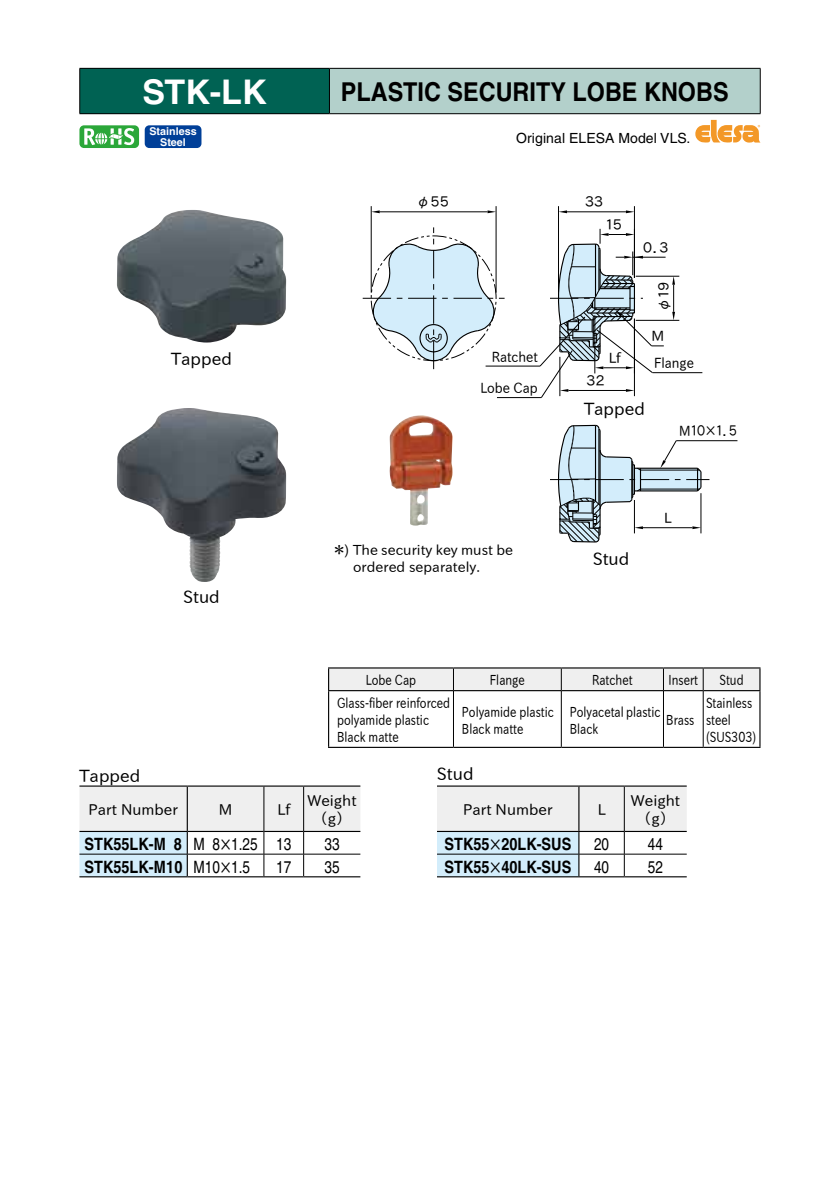
<style>
.page{position:relative;width:840px;height:1191px;background:#fff}
.page>*{position:absolute;margin:0;border:0;box-sizing:border-box;transform-origin:0 0}
.t1{font:700 34px "Helvetica LT Std";color:#fff}
.t2{font:700 26px "Helvetica LT Std";color:#000;scale:.9 1}
.t3{font:700 17px "Helvetica LT Std";color:#000;scale:.85 1}
.t4{font:17px "IPAP Gothic";color:#000}
.t5{font:17px "Helvetica LT Std";color:#000;scale:.8 1}
.t6{font:15px/18px "IPAP Gothic";color:#000;text-align:center}
.t7{font:14.2px "IPAP Gothic";color:#000;scale:.9 1}
.t8{font:14.2px "IPAP Gothic";color:#000}
.t9{font:14px/17px "IPAP Gothic";color:#000;scale:.8 1}
.t10{font:14px/17px "IPAP Gothic";color:#000}
.t11{font:14px "Helvetica LT Std";letter-spacing:.005em;color:#000}
.t12{font:700 10.8px/10.8px "Helvetica LT Std";color:#fff;text-align:center}
.s1{font-weight:400}
.s2{font-family:"IPAP Gothic";font-weight:400}
.s3{font-weight:400;color:#fff}
</style>
<div class="page">
<div style="left:79px;top:125px;width:60px;height:23px;background:#2ba739;border-radius:5px"></div>
<svg style="left:84px;top:128px;width:50px;height:17px"></svg>
<div style="left:145px;top:125px;width:56px;height:23px;background:#003f98;border-radius:5px"></div>
<hr style="left:328px;top:667px;width:125px;height:1px;background:#000">
<hr style="left:453px;top:667px;width:108px;height:1px;background:#000">
<hr style="left:561px;top:667px;width:102px;height:1px;background:#000">
<hr style="left:663px;top:667px;width:39px;height:1px;background:#000">
<hr style="left:702px;top:667px;width:58px;height:1px;background:#000">
<hr style="left:328px;top:690px;width:125px;height:1px;background:#000">
<hr style="left:453px;top:690px;width:107px;height:1px;background:#000">
<hr style="left:561px;top:690px;width:101px;height:1px;background:#000">
<hr style="left:663px;top:690px;width:39px;height:1px;background:#000">
<hr style="left:703px;top:690px;width:57px;height:1px;background:#000">
<hr style="left:453px;top:690px;width:1px;height:57px;background:#000">
<hr style="left:560px;top:690px;width:1px;height:57px;background:#000">
<hr style="left:662px;top:690px;width:1px;height:57px;background:#000">
<hr style="left:702px;top:690px;width:1px;height:57px;background:#000">
<hr style="left:328px;top:691px;width:1px;height:56px;background:#000">
<hr style="left:759px;top:691px;width:1px;height:56px;background:#000">
<hr style="left:328px;top:747px;width:125px;height:1px;background:#000">
<hr style="left:453px;top:747px;width:108px;height:1px;background:#000">
<hr style="left:561px;top:747px;width:102px;height:1px;background:#000">
<hr style="left:663px;top:747px;width:39px;height:1px;background:#000">
<hr style="left:702px;top:747px;width:58px;height:1px;background:#000">
<div style="left:328px;top:668px;width:432px;height:22px;background:#efefef"></div>
<div style="left:80px;top:68px;width:249px;height:46px;background:#006253"></div>
<div style="left:329px;top:68px;width:430px;height:46px;background:#b3d0cb"></div>
<hr style="left:79px;top:68px;width:250px;height:1px;background:#000">
<hr style="left:79px;top:69px;width:1px;height:44px;background:#000">
<hr style="left:329px;top:68px;width:431px;height:1px;background:#000">
<hr style="left:329px;top:69px;width:1px;height:44px;background:#000">
<hr style="left:759px;top:69px;width:1px;height:44px;background:#000">
<hr style="left:79px;top:113px;width:250px;height:1px;background:#000">
<hr style="left:329px;top:113px;width:431px;height:1px;background:#000">
<svg style="left:695px;top:120px;width:65px;height:23px"></svg>
<img style="left:389px;top:415px;width:63px;height:111px">
<svg style="left:559px;top:210px;width:7px;height:3px"></svg>
<svg style="left:487px;top:210px;width:8px;height:3px"></svg>
<svg style="left:371px;top:210px;width:8px;height:3px"></svg>
<svg style="left:625px;top:210px;width:8px;height:3px"></svg>
<hr style="left:633px;top:206px;width:1px;height:72px;background:#000">
<hr style="left:558px;top:206px;width:1px;height:86px;background:#000">
<hr style="left:370px;top:206px;width:1px;height:86px;background:#000">
<hr style="left:495px;top:206px;width:1px;height:86px;background:#000">
<hr style="left:496px;top:397px;width:45px;height:1px;background:#000">
<hr style="left:635px;top:276px;width:44px;height:1px;background:#000">
<hr style="left:635px;top:320px;width:44px;height:1px;background:#000">
<svg style="left:671px;top:276px;width:3px;height:44px"></svg>
<hr style="left:566px;top:211px;width:59px;height:1px;background:#000">
<svg style="left:362px;top:227px;width:142px;height:142px"></svg>
<hr style="left:379px;top:211px;width:108px;height:1px;background:#000">
<hr style="left:632px;top:257px;width:33px;height:1px;background:#000">
<hr style="left:652px;top:372px;width:50px;height:1px;background:#000">
<hr style="left:485px;top:366px;width:54px;height:1px;background:#000">
<hr style="left:675px;top:440px;width:62px;height:1px;background:#000">
<svg style="left:550px;top:424px;width:159px;height:119px"></svg>
<svg style="left:539px;top:229px;width:124px;height:169px"></svg>
<img style="left:117px;top:210px;width:169px;height:132px">
<img style="left:117px;top:408px;width:169px;height:174px">
<hr style="left:79px;top:785px;width:108px;height:1px;background:#000">
<hr style="left:187px;top:785px;width:77px;height:1px;background:#000">
<hr style="left:264px;top:785px;width:39px;height:1px;background:#000">
<hr style="left:303px;top:785px;width:57px;height:1px;background:#000">
<svg style="left:79px;top:786px;width:281px;height:91px"></svg>
<hr style="left:79px;top:853px;width:108px;height:1px;background:#000">
<hr style="left:187px;top:853px;width:77px;height:1px;background:#000">
<hr style="left:264px;top:853px;width:39px;height:1px;background:#000">
<hr style="left:303px;top:853px;width:57px;height:1px;background:#000">
<hr style="left:437px;top:785px;width:141px;height:1px;background:#000">
<hr style="left:578px;top:785px;width:46px;height:1px;background:#000">
<hr style="left:624px;top:785px;width:62px;height:1px;background:#000">
<svg style="left:437px;top:786px;width:249px;height:91px"></svg>
<h1 class="t1" style="left:142px;top:71px;width:125px">STK-LK</h1>
<h2 class="t2" style="left:340px;top:76px;width:432px">PLASTIC SECURITY LOBE KNOBS</h2>
<p class="t11" style="left:515px;top:129px;width:176px">Original ELESA Model VLS.</p>
<p class="t12" style="left:149px;top:126px;width:49px">Stainless<br>Steel</p>
<p class="t8" style="left:416px;top:194px;width:34px">φ５５</p>
<p class="t8" style="left:584px;top:194px;width:20px">３３</p>
<p class="t4" style="left:171px;top:349px;width:62px">Tapped</p>
<p class="t4" style="left:183px;top:587px;width:38px">Stud</p>
<p class="t4" style="left:79px;top:765px;width:62px">Tapped</p>
<p class="t7" style="left:491px;top:348px;width:53px">Ratchet</p>
<p class="t7" style="left:480px;top:380px;width:65px">Lobe Cap</p>
<p class="t10" style="left:353px;top:542px;width:161px;text-indent:-19px">＊) The security key must be ordered separately.</p>
<p class="t8" style="left:605px;top:217px;width:18px">１５</p>
<p class="t8" style="left:608px;top:350px;width:13px">Lf</p>
<p class="t8" style="left:586px;top:373px;width:20px">３２</p>
<p class="t8" style="left:642px;top:239px;width:27px">０．３</p>
<p class="t8" style="left:655px;top:312px;width:32px;rotate:-90deg">φ１９</p>
<p class="t8" style="left:651px;top:328px;width:14px">M</p>
<p class="t7" style="left:653px;top:355px;width:46px">Flange</p>
<p class="t4" style="left:583px;top:399px;width:62px">Tapped</p>
<p class="t7" style="left:678px;top:423px;width:66px">M１０×１．５</p>
<p class="t4" style="left:592px;top:549px;width:38px">Stud</p>
<p class="t8" style="left:663px;top:510px;width:9px">L</p>
<p class="t9" style="left:365px;top:672px;width:64px">Lobe Cap</p>
<p class="t9" style="left:489px;top:672px;width:45px">Flange</p>
<p class="t9" style="left:591px;top:672px;width:52px">Ratchet</p>
<p class="t9" style="left:668px;top:672px;width:38px">Insert</p>
<p class="t9" style="left:719px;top:672px;width:32px">Stud</p>
<p class="t9" style="left:337px;top:695px;width:143px">Glass-fiber reinforced polyamide plastic<br>Black matte</p>
<p class="t9" style="left:461px;top:703px;width:116px">Polyamide plastic<br>Black matte</p>
<p class="t9" style="left:569px;top:703px;width:115px">Polyacetal plastic<br>Black</p>
<p class="t9" style="left:666px;top:712px;width:37px">Brass</p>
<p class="t9" style="left:705px;top:695px;width:64px">Stainless steel (SUS303)</p>
<p class="t4" style="left:436px;top:764px;width:38px">Stud</p>
<p class="t6" style="left:89px;top:801px;width:91px">Part Number</p>
<p class="t6" style="left:219px;top:801px;width:15px">M</p>
<p class="t6" style="left:277px;top:801px;width:14px">Lf</p>
<p class="t6" style="left:307px;top:792px;width:51px">Weight（g）</p>
<p class="t3" style="left:84px;top:833px;width:245px">STK55LK-M 8 <span class="s1">M 8</span><span class="s2">×</span><span class="s1">1.25 13</span></p>
<p class="t5" style="left:324px;top:834px;width:20px">33</p>
<p class="t3" style="left:84px;top:856px;width:245px">STK55LK-M10 <span class="s1">M10</span><span class="s2">×</span><span class="s1">1.5</span><span class="s3">0</span> <span class="s1">17</span></p>
<p class="t5" style="left:324px;top:857px;width:20px">35</p>
<p class="t6" style="left:463px;top:801px;width:91px">Part Number</p>
<p class="t6" style="left:597px;top:801px;width:9px">L</p>
<p class="t6" style="left:630px;top:792px;width:51px">Weight（g）</p>
<p class="t3" style="left:444px;top:834px;width:151px">STK55<span class="s2">×</span>20LK-SUS</p>
<p class="t5" style="left:593px;top:834px;width:20px">20</p>
<p class="t5" style="left:647px;top:834px;width:20px">44</p>
<p class="t3" style="left:444px;top:856px;width:151px">STK55<span class="s2">×</span>40LK-SUS</p>
<p class="t5" style="left:593px;top:857px;width:20px">40</p>
<p class="t5" style="left:647px;top:857px;width:20px">52</p>
</div>
